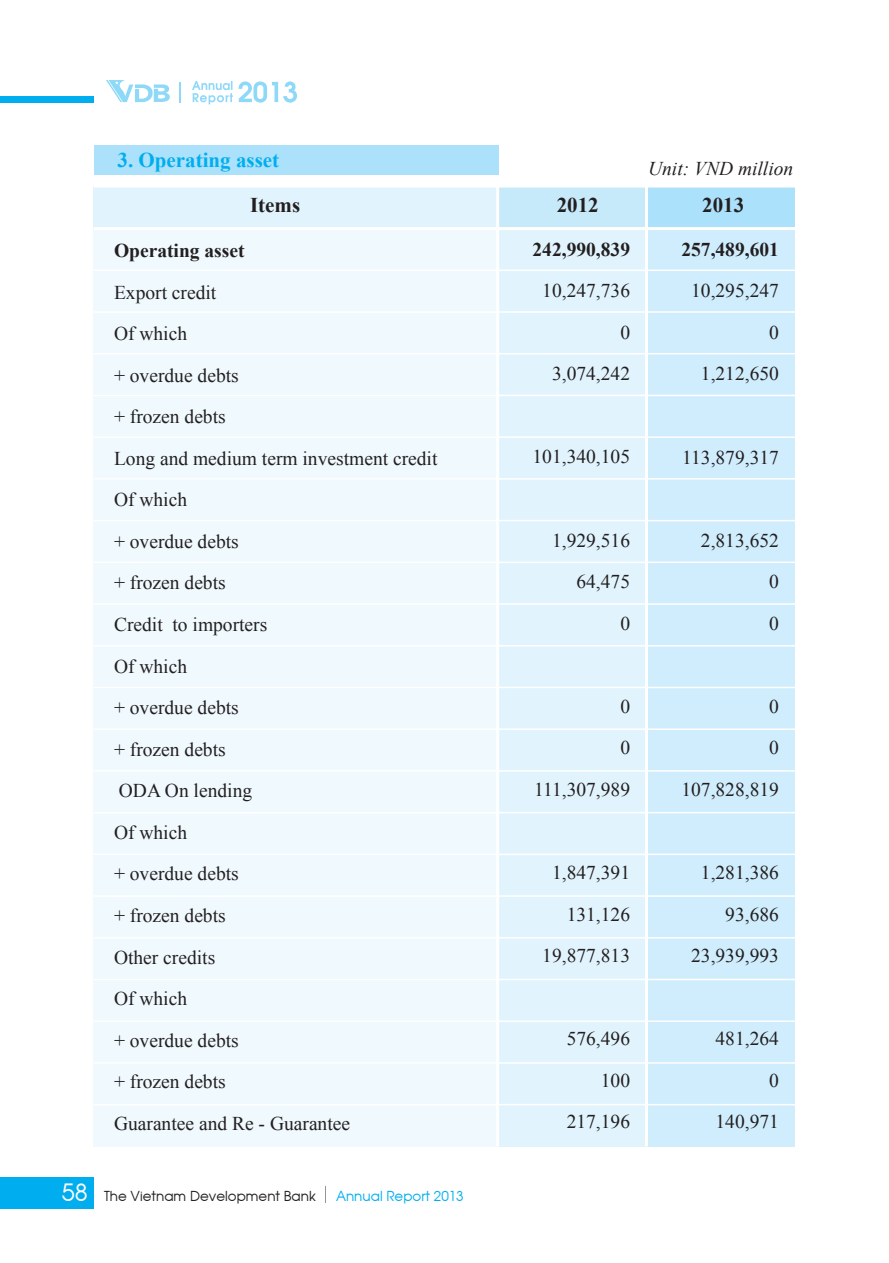
<style>
.page{position:relative;width:889px;height:1263px;background:#fff}
.page>*{position:absolute;margin:0;border:0;box-sizing:border-box;transform-origin:0 0}
.t1{font:700 21px "Times New Roman";color:#00aeef}
.t2{font:700 21px "Times New Roman";color:#231f20}
.t3{font:19.5px/41.5px "Times New Roman";color:#231f20;text-align:right}
.t4{font:700 19.5px "Times New Roman";color:#231f20}
.t5{font:italic 19.5px "Times New Roman";color:#231f20}
.t6{font:13.5px "Avant Garde";color:#231f20}
.t7{font:13.5px "Avant Garde";color:#00aeef}
.s1{font-size:23.4px;color:#fff}
</style>
<div class="page">
<div style="left:0;top:96px;width:94px;height:6px;background:#00aeef"></div>
<svg style="left:106px;top:80px;width:64px;height:22px"></svg>
<hr style="left:179px;top:82px;width:2px;height:20px;background:#8ed8f8">
<svg style="left:192px;top:81px;width:105px;height:23px"></svg>
<div style="left:0;top:1177px;width:94px;height:31px;background:#00aeef"></div>
<svg style="left:325px;top:1186px;width:1px;height:17px"></svg>
<div style="left:646px;top:186px;width:149px;height:960px;background:#cfedfc"></div>
<div style="left:94px;top:186px;width:403px;height:960px;background:#eff9fe"></div>
<div style="left:94px;top:186px;width:403px;height:43px;background:#e1f4fd"></div>
<div style="left:646px;top:186px;width:149px;height:43px;background:#abe1fa"></div>
<div style="left:497px;top:186px;width:149px;height:960px;background:#e1f4fd"></div>
<div style="left:497px;top:186px;width:149px;height:43px;background:#c7eafb"></div>
<hr style="left:94px;top:270px;width:701px;height:1px;background:#fff">
<hr style="left:94px;top:395px;width:701px;height:1px;background:#fff">
<hr style="left:94px;top:436px;width:701px;height:2px;background:#fff">
<hr style="left:94px;top:478px;width:701px;height:2px;background:#fff">
<hr style="left:94px;top:520px;width:701px;height:1px;background:#fff">
<hr style="left:94px;top:562px;width:701px;height:1px;background:#fff">
<hr style="left:94px;top:603px;width:701px;height:2px;background:#fff">
<hr style="left:94px;top:645px;width:701px;height:1px;background:#fff">
<hr style="left:94px;top:687px;width:701px;height:1px;background:#fff">
<hr style="left:94px;top:728px;width:701px;height:2px;background:#fff">
<hr style="left:94px;top:770px;width:701px;height:2px;background:#fff">
<hr style="left:94px;top:812px;width:701px;height:1px;background:#fff">
<hr style="left:94px;top:853px;width:701px;height:2px;background:#fff">
<hr style="left:94px;top:895px;width:701px;height:2px;background:#fff">
<hr style="left:94px;top:937px;width:701px;height:1px;background:#fff">
<hr style="left:94px;top:979px;width:701px;height:1px;background:#fff">
<hr style="left:94px;top:1020px;width:701px;height:2px;background:#fff">
<hr style="left:94px;top:1062px;width:701px;height:2px;background:#fff">
<hr style="left:94px;top:1104px;width:701px;height:1px;background:#fff">
<hr style="left:94px;top:353px;width:701px;height:1px;background:#fff">
<hr style="left:94px;top:311px;width:701px;height:2px;background:#fff">
<hr style="left:496px;top:186px;width:3px;height:960px;background:#fff">
<hr style="left:645px;top:186px;width:3px;height:960px;background:#fff">
<hr style="left:94px;top:227px;width:701px;height:3px;background:#fff">
<hr style="left:94px;top:185px;width:701px;height:3px;background:#fff">
<div style="left:94px;top:145px;width:404px;height:30px;background:#abe1fa"></div>
<p class="t1" style="left:118px;top:146px;width:163px">3. Operating asset</p>
<p class="t5" style="left:648px;top:155px;width:147px">Unit: VND million</p>
<p class="t2" style="left:250px;top:191px;width:52px">Items</p>
<p class="t2" style="left:557px;top:191px;width:43px">2012</p>
<p class="t2" style="left:702px;top:191px;width:43px">2013</p>
<p class="t4" style="left:532px;top:236px;width:99px">242,990,839</p>
<p class="t3" style="left:542px;top:270px;width:89px">10,247,736<br>0<br>3,074,242</p>
<p class="t4" style="left:681px;top:236px;width:99px">257,489,601</p>
<p class="t3" style="left:691px;top:270px;width:89px">10,295,247<br>0<br>1,212,650</p>
<p class="t4" style="left:114px;top:237px;width:132px">Operating asset</p>
<p class="t3" style="left:114px;top:271px;width:325px;text-align:left">Export credit<br>Of which<br>+ overdue debts<br>+ frozen debts<br>Long and medium term investment credit<br>Of which<br>+ overdue debts<br>+ frozen debts<br>Credit to importers<br>Of which<br>+ overdue debts<br>+ frozen debts<br>ODA On lending<br>Of which<br>+ overdue debts<br>+ frozen debts<br>Other credits<br>Of which<br>+ overdue debts<br>+ frozen debts<br>Guarantee and Re - Guarantee</p>
<p class="t3" style="left:532px;top:436px;width:99px">101,340,105</p>
<p class="t3" style="left:682px;top:436px;width:98px">113,879,317</p>
<p class="t3" style="left:769px;top:519px;width:11px;text-align:justify;text-indent:-68px">2,813,652<br>0<br>0</p>
<p class="t3" style="left:552px;top:519px;width:79px">1,929,516<br>64,475<br>0</p>
<p class="t3" style="left:534px;top:685px;width:98px">0<br>0<br>111,307,989</p>
<p class="t3" style="left:681px;top:685px;width:99px">0<br>0<br>107,828,819</p>
<p class="t3" style="left:542px;top:851px;width:89px">1,847,391<br>131,126<br>19,877,813</p>
<p class="t3" style="left:691px;top:851px;width:89px">1,281,386<br>93,686<br>23,939,993</p>
<p class="t3" style="left:566px;top:1018px;width:65px">576,496<br>100<br>217,196</p>
<p class="t3" style="left:715px;top:1018px;width:65px">481,264<br>0<br>140,971</p>
<p class="t6" style="left:62px;top:1186px;width:255px"><span class="s1">58</span> The Vietnam Development Bank</p>
<p class="t7" style="left:336px;top:1185px;width:129px">Annual Report 2013</p>
</div>
